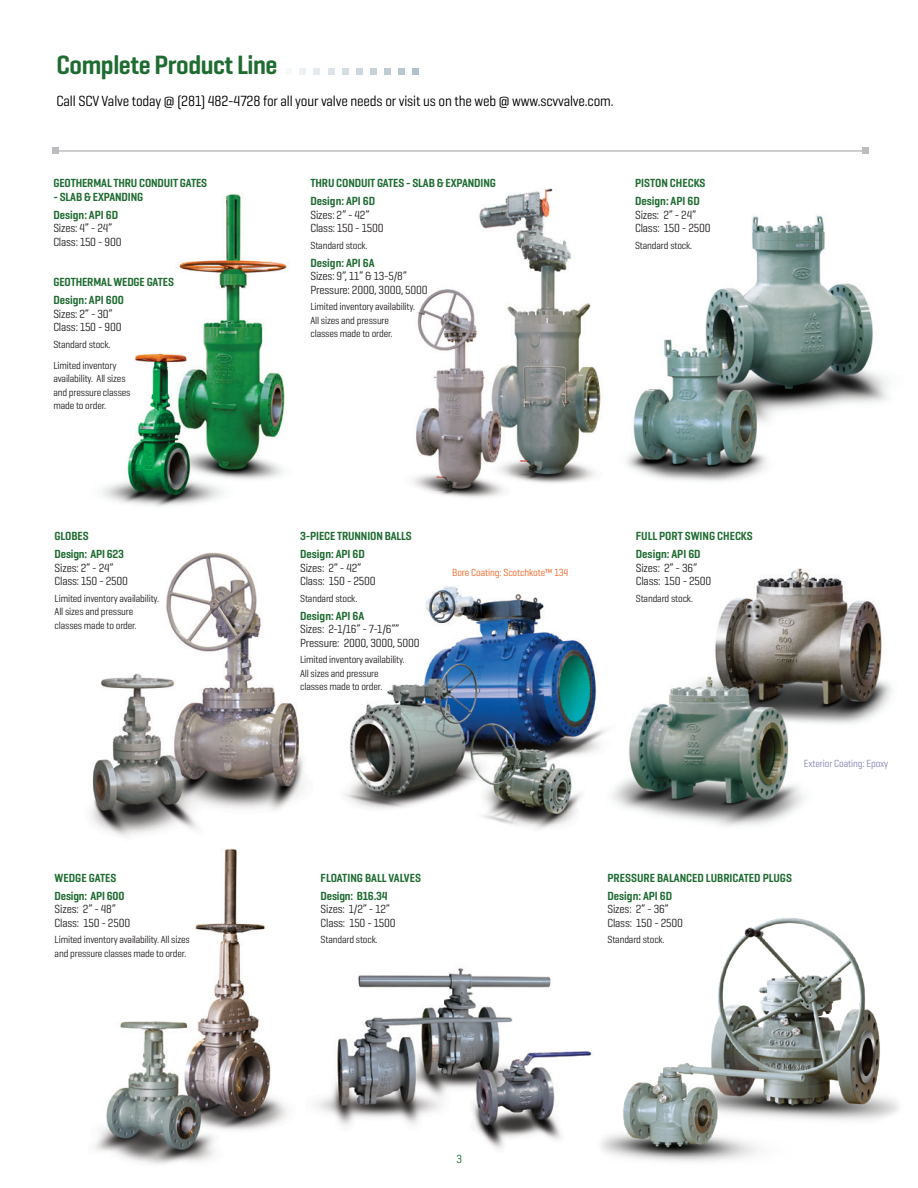
<style>
.page{position:relative;width:918px;height:1188px;background:#fff}
.page>*{position:absolute;margin:0;border:0;box-sizing:border-box;transform-origin:0 0}
.t1{font:600 27px "Geogrotesque Cond";letter-spacing:-.015em;color:#1f6c32}
.t2{font:15px "Geogrotesque Cond";letter-spacing:-.01em;color:#000}
.t3{font:600 12px/18px "Geogrotesque Cond";letter-spacing:-.01em;color:#1f6c32}
.t4{font:12px/13.5px "Geogrotesque Cond";letter-spacing:-.015em;color:#231f20}
.t5{font:12px "Geogrotesque Cond";color:#1f6c32}
.t6{font:10.5px/13.5px "Geogrotesque Cond";letter-spacing:-.015em;color:#231f20}
.t7{font:10.5px "Geogrotesque Cond";letter-spacing:-.01em;color:#f36421}
.t8{font:10.5px "Geogrotesque Cond";letter-spacing:-.01em;color:#8784b9}
</style>
<div class="page">
<img style="left:315px;top:968px;width:277px;height:181px">
<img style="left:95px;top:848px;width:192px;height:317px">
<img style="left:626px;top:215px;width:263px;height:267px">
<img style="left:412px;top:188px;width:189px;height:310px">
<img style="left:101px;top:192px;width:186px;height:315px">
<img style="left:625px;top:568px;width:267px;height:259px">
<div style="left:398px;top:68px;width:7px;height:6px;background:#b8c6ce"></div>
<div style="left:384px;top:68px;width:7px;height:6px;background:#bfcbd3"></div>
<div style="left:370px;top:68px;width:7px;height:6px;background:#c6d1d8"></div>
<svg style="left:356px;top:68px;width:6px;height:6px"></svg>
<svg style="left:342px;top:68px;width:6px;height:6px"></svg>
<svg style="left:328px;top:68px;width:6px;height:6px"></svg>
<svg style="left:314px;top:68px;width:6px;height:6px"></svg>
<svg style="left:300px;top:68px;width:6px;height:6px"></svg>
<div style="left:285px;top:68px;width:7px;height:6px;background:#f6f8f9"></div>
<svg style="left:413px;top:68px;width:6px;height:6px"></svg>
<hr style="left:52px;top:150px;width:813px;height:2px;background:#bcbdc0">
<svg style="left:52px;top:148px;width:6px;height:6px"></svg>
<svg style="left:862px;top:148px;width:6px;height:6px"></svg>
<img style="left:91px;top:552px;width:213px;height:285px">
<img style="left:601px;top:918px;width:298px;height:244px">
<img style="left:344px;top:586px;width:281px;height:243px">
<h1 class="t1" style="left:57px;top:48px;width:223px">Complete Product Line</h1>
<h2 class="t2" style="left:57px;top:91px;width:559px">Call SCV Valve today @ (281) 482-4728 for all your valve needs or visit us on the web @ www.scvvalve.com.</h2>
<p class="t3" style="left:53px;top:174px;width:155px">GEOTHERMAL THRU CONDUIT GATES</p>
<p class="t3" style="left:53px;top:188px;width:91px">- SLAB &amp; EXPANDING<br>Design: API 6D</p>
<p class="t4" style="left:53px;top:221px;width:70px">Sizes: 4” - 24”<br>Class: 150 - 900</p>
<p class="t3" style="left:53px;top:273px;width:122px">GEOTHERMAL WEDGE GATES<br>Design: API 600</p>
<p class="t4" style="left:53px;top:307px;width:70px">Sizes: 2” - 30”<br>Class: 150 - 900</p>
<p class="t6" style="left:53px;top:333px;width:65px;line-height:21px">Standard stock.<br>Limited inventory</p>
<p class="t6" style="left:53px;top:372px;width:79px">availability. All sizes and pressure classes made to order.</p>
<p class="t3" style="left:310px;top:174px;width:187px">THRU CONDUIT GATES - SLAB &amp; EXPANDING<br>Design: API 6D</p>
<p class="t4" style="left:310px;top:208px;width:75px">Sizes: 2” - 42”<br>Class: 150 - 1500</p>
<p class="t6" style="left:310px;top:238px;width:59px">Standard stock.</p>
<p class="t3" style="left:310px;top:254px;width:66px">Design: API 6A</p>
<p class="t4" style="left:310px;top:269px;width:119px">Sizes: 9”, 11” &amp; 13-5/8”<br>Pressure: 2000, 3000, 5000</p>
<p class="t6" style="left:310px;top:300px;width:106px">Limited inventory availability.<br>All sizes and pressure classes made to order.</p>
<p class="t3" style="left:635px;top:174px;width:72px">PISTON CHECKS<br>Design: API 6D</p>
<p class="t4" style="left:635px;top:208px;width:77px">Sizes: 2” - 24”<br>Class: 150 - 2500</p>
<p class="t6" style="left:635px;top:238px;width:59px">Standard stock.</p>
<p class="t3" style="left:55px;top:527px;width:71px">GLOBES<br>Design: API 623</p>
<p class="t4" style="left:55px;top:560px;width:75px">Sizes: 2” - 24”<br>Class: 150 - 2500</p>
<p class="t6" style="left:55px;top:591px;width:106px">Limited inventory availability.<br>All sizes and pressure classes made to order.</p>
<p class="t3" style="left:55px;top:868px;width:71px">WEDGE GATES<br>Design: API 600</p>
<p class="t4" style="left:55px;top:902px;width:77px">Sizes: 2” - 48”<br>Class: 150 - 2500</p>
<p class="t6" style="left:55px;top:932px;width:137px">Limited inventory availability. All sizes and pressure classes made to order.</p>
<p class="t3" style="left:300px;top:527px;width:113px">3-PIECE TRUNNION BALLS<br>Design: API 6D</p>
<p class="t4" style="left:300px;top:560px;width:77px">Sizes: 2” - 42”<br>Class: 150 - 2500</p>
<p class="t6" style="left:300px;top:591px;width:59px">Standard stock.</p>
<p class="t3" style="left:300px;top:606px;width:66px">Design: API 6A</p>
<p class="t4" style="left:300px;top:622px;width:121px">Sizes: 2-1/16” - 7-1/6””<br>Pressure: 2000, 3000, 5000</p>
<p class="t6" style="left:300px;top:652px;width:106px">Limited inventory availability.<br>All sizes and pressure classes made to order.</p>
<p class="t7" style="left:452px;top:565px;width:118px">Bore Coating: Scotchkote™ 134</p>
<p class="t3" style="left:636px;top:527px;width:118px">FULL PORT SWING CHECKS<br>Design: API 6D</p>
<p class="t4" style="left:636px;top:560px;width:77px">Sizes: 2” - 36”<br>Class: 150 - 2500</p>
<p class="t6" style="left:636px;top:591px;width:59px">Standard stock.</p>
<p class="t8" style="left:804px;top:757px;width:86px">Exterior Coating: Epoxy</p>
<p class="t3" style="left:321px;top:868px;width:102px">FLOATING BALL VALVES<br>Design: B16.34</p>
<p class="t4" style="left:321px;top:902px;width:77px">Sizes: 1/2” - 12”<br>Class: 150 - 1500</p>
<p class="t6" style="left:321px;top:932px;width:59px">Standard stock.</p>
<p class="t3" style="left:608px;top:868px;width:186px">PRESSURE BALANCED LUBRICATED PLUGS<br>Design: API 6D</p>
<p class="t4" style="left:608px;top:902px;width:77px">Sizes: 2” - 36”<br>Class: 150 - 2500</p>
<p class="t6" style="left:608px;top:932px;width:59px">Standard stock.</p>
<p class="t5" style="left:456px;top:1151px;width:7px">3</p>
</div>
